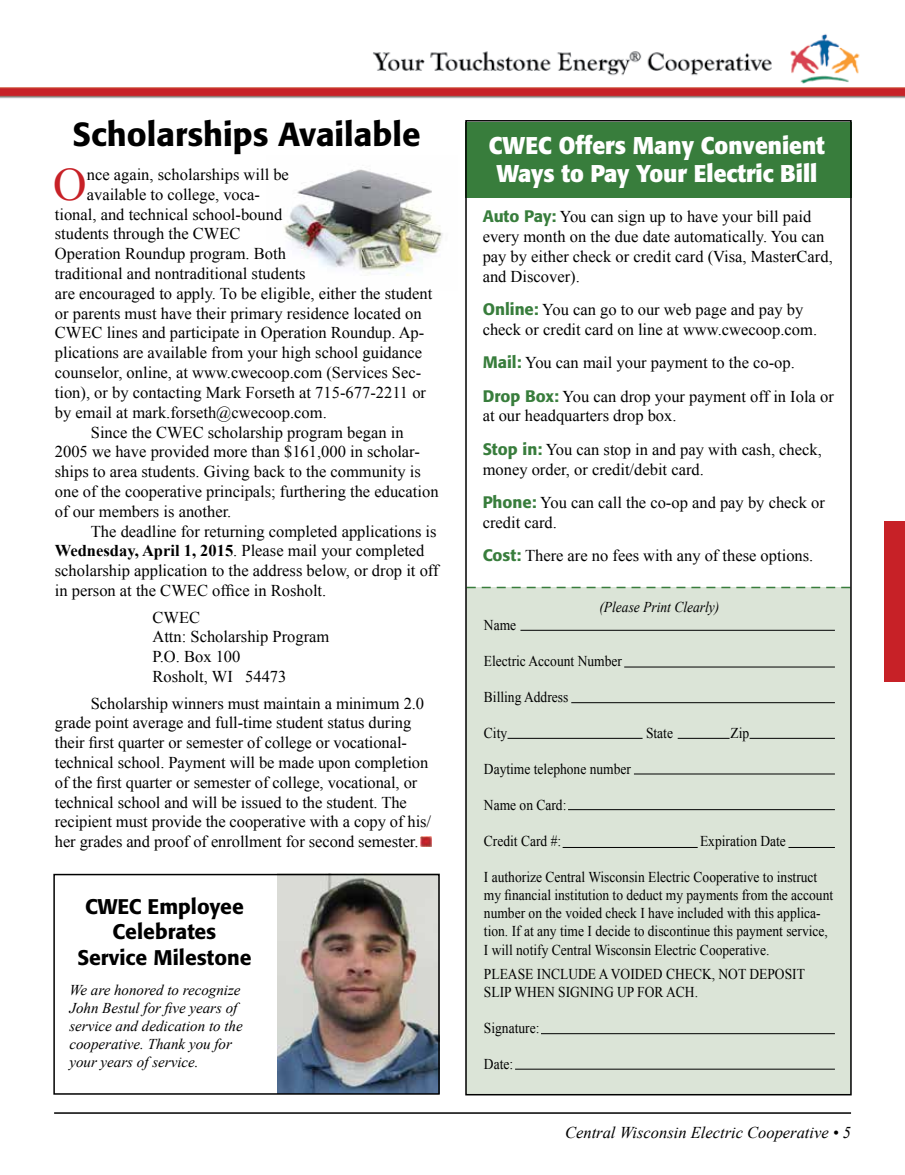
<style>
.page{position:relative;width:905px;height:1175px;background:#fff}
.page>*{position:absolute;margin:0;border:0;box-sizing:border-box;transform-origin:0 0}
.t1{font:46.35px "Times New Roman";color:#c72127}
.t2{font:500 33px "Formata";color:#000}
.t3{font:700 24px/28.8px "Formata";color:#fff;text-align:center;scale:.95 1}
.t4{font:500 21px/25.2px "Formata";color:#000;text-align:center}
.t5{font:16.5px/19.8px "Times New Roman";color:#000}
.t6{font:italic 16.5px "Times New Roman";color:#000}
.t7{font:15px/18px "Times New Roman";color:#000;scale:.9 1}
.t8{font:italic 15px/18px "Times New Roman";color:#000}
.t9{font:italic 15px "Times New Roman";color:#000;scale:.9 1}
.s1{font-weight:700}
.s2{font-family:"Formata";font-weight:500;color:#387d3c}
</style>
<div class="page">
<div style="left:466px;top:587px;width:384px;height:507px;background:#dbe4d7"></div>
<div style="left:465px;top:122px;width:386px;height:75px;background:#387d3c"></div>
<img style="left:284px;top:169px;width:159px;height:107px">
<hr style="left:54px;top:1112px;width:797px;height:1px;background:#000">
<div style="left:884px;top:521px;width:20px;height:160px;background:#c72127"></div>
<img style="left:0;top:34px;width:904px;height:88px">
<img style="left:278px;top:876px;width:159px;height:215px">
<div style="left:53px;top:873px;width:387px;height:221px;border:2px solid #000"></div>
<svg style="left:420px;top:836px;width:11px;height:10px"></svg>
<hr style="left:520px;top:630px;width:314px;height:1px;background:#000">
<hr style="left:624px;top:666px;width:210px;height:1px;background:#000">
<hr style="left:571px;top:702px;width:263px;height:1px;background:#000">
<hr style="left:507px;top:738px;width:135px;height:1px;background:#000">
<hr style="left:677px;top:738px;width:52px;height:1px;background:#000">
<hr style="left:749px;top:738px;width:85px;height:1px;background:#000">
<hr style="left:634px;top:773px;width:200px;height:1px;background:#000">
<hr style="left:568px;top:809px;width:266px;height:1px;background:#000">
<hr style="left:562px;top:847px;width:135px;height:1px;background:#000">
<hr style="left:788px;top:847px;width:46px;height:1px;background:#000">
<hr style="left:541px;top:1033px;width:293px;height:1px;background:#000">
<hr style="left:515px;top:1068px;width:319px;height:1px;background:#000">
<svg style="left:468px;top:586px;width:380px;height:2px"></svg>
<div style="left:465px;top:120px;width:386px;height:975px;border:2px solid #000"></div>
<h2 class="t2" style="left:73px;top:114px;width:349px">Scholarships Available</h2>
<h1 class="t1" style="left:53px;top:153px;width:35px">O</h1>
<p class="t5" style="left:87px;top:164px;width:204px">nce again, scholarships will be</p>
<p class="t5" style="left:87px;top:184px;width:175px">available to college, voca-</p>
<p class="t5" style="left:55px;top:204px;width:229px">tional, and technical school-bound</p>
<p class="t5" style="left:55px;top:224px;width:187px">students through the CWEC</p>
<p class="t5" style="left:55px;top:243px;width:232px">Operation Roundup program. Both</p>
<p class="t5" style="left:55px;top:263px;width:252px">traditional and nontraditional students</p>
<p class="t5" style="left:55px;top:283px;width:379px">are encouraged to apply. To be eligible, either the student</p>
<p class="t5" style="left:55px;top:303px;width:368px">or parents must have their primary residence located on</p>
<p class="t5" style="left:55px;top:323px;width:371px">CWEC lines and participate in Operation Roundup. Ap-</p>
<p class="t5" style="left:55px;top:342px;width:369px">plications are available from your high school guidance</p>
<p class="t5" style="left:55px;top:362px;width:368px">counselor, online, at www.cwecoop.com (Services Sec-</p>
<p class="t5" style="left:55px;top:382px;width:373px">tion), or by contacting Mark Forseth at 715-677-2211 or</p>
<p class="t5" style="left:55px;top:402px;width:273px">by email at mark.forseth@cwecoop.com.</p>
<p class="t5" style="left:91px;top:422px;width:314px">Since the CWEC scholarship program began in</p>
<p class="t5" style="left:55px;top:441px;width:366px">2005 we have provided more than $161,000 in scholar-</p>
<p class="t5" style="left:55px;top:461px;width:367px">ships to area students. Giving back to the community is</p>
<p class="t5" style="left:55px;top:481px;width:385px">one of the cooperative principals; furthering the education</p>
<p class="t5" style="left:55px;top:501px;width:178px">of our members is another.</p>
<p class="t5" style="left:91px;top:521px;width:347px">The deadline for returning completed applications is</p>
<p class="t5" style="left:55px;top:540px;width:371px"><span class="s1">Wednesday, April 1, 2015</span>. Please mail your completed</p>
<p class="t5" style="left:55px;top:560px;width:385px">scholarship application to the address below, or drop it off</p>
<p class="t5" style="left:55px;top:580px;width:273px">in person at the CWEC office in Rosholt.</p>
<p class="t5" style="left:152px;top:607px;width:178px">CWEC<br>Attn: Scholarship Program<br>P.O. Box 100<br>Rosholt, WI 54473</p>
<p class="t5" style="left:55px;top:693px;width:378px;text-indent:36px">Scholarship winners must maintain a minimum 2.0 grade point average and full-time student status during their first quarter or semester of college or vocational&shy;technical school. Payment will be made upon completion of the first quarter or semester of college, vocational, or technical school and will be issued to the student. The recipient must provide the cooperative with a copy of his/ her grades and proof of enrollment for second semester.</p>
<p class="t4" style="left:77px;top:894px;width:176px">CWEC Employee<br>Celebrates<br>Service Milestone</p>
<p class="t8" style="left:69px;top:980px;width:175px">We are honored to recognize<br>John Bestul for five years of service and dedication to the cooperative. Thank you for your years of service.</p>
<h3 class="t3" style="left:489px;top:130px;width:355px">CWEC Offers Many Convenient<br>Ways to Pay Your Electric Bill</h3>
<p class="t5" style="left:482px;top:207px;width:351px"><span class="s2">Auto Pay:</span> You can sign up to have your bill paid every month on the due date automatically. You can pay by either check or credit card (Visa, MasterCard, and Discover).</p>
<p class="t5" style="left:482px;top:299px;width:336px"><span class="s2">Online:</span> You can go to our web page and pay by check or credit card on line at www.cwecoop.com.</p>
<p class="t5" style="left:482px;top:346px;width:352px;line-height:33.3px"><span class="s2">Mail:</span> You can mail your payment to the co-op.<br><span class="s2">Drop Box:</span> You can drop your payment off in Iola or</p>
<p class="t5" style="left:482px;top:399px;width:341px;line-height:33.3px">at our headquarters drop box.<br><span class="s2">Stop in:</span> You can stop in and pay with cash, check,</p>
<p class="t5" style="left:482px;top:452px;width:344px;line-height:33.3px">money order, or credit/debit card.<br><span class="s2">Phone:</span> You can call the co-op and pay by check or</p>
<p class="t5" style="left:482px;top:505px;width:332px;line-height:33.3px">credit card.<br><span class="s2">Cost:</span> There are no fees with any of these options.</p>
<p class="t9" style="left:599px;top:597px;width:135px">(Please Print Clearly)</p>
<p class="t7" style="left:484px;top:616px;width:37px">Name</p>
<p class="t7" style="left:484px;top:652px;width:155px">Electric Account Number</p>
<p class="t7" style="left:484px;top:688px;width:95px">Billing Address</p>
<p class="t7" style="left:484px;top:724px;width:27px">City</p>
<p class="t7" style="left:646px;top:724px;width:31px">State</p>
<p class="t7" style="left:730px;top:724px;width:22px">Zip</p>
<p class="t7" style="left:484px;top:760px;width:165px">Daytime telephone number</p>
<p class="t7" style="left:484px;top:796px;width:93px">Name on Card:</p>
<p class="t7" style="left:484px;top:832px;width:87px">Credit Card #:</p>
<p class="t7" style="left:700px;top:832px;width:97px">Expiration Date</p>
<p class="t7" style="left:484px;top:868px;width:389px">I authorize Central Wisconsin Electric Cooperative to instruct my financial institution to deduct my payments from the account number on the voided check I have included with this applica&shy;tion. If at any time I decide to discontinue this payment service, I will notify Central Wisconsin Electric Cooperative.</p>
<p class="t7" style="left:484px;top:965px;width:358px">PLEASE INCLUDE A VOIDED CHECK, NOT DEPOSIT<br>SLIP WHEN SIGNING UP FOR ACH.</p>
<p class="t7" style="left:484px;top:1019px;width:63px">Signature:</p>
<p class="t7" style="left:484px;top:1055px;width:34px">Date:</p>
<p class="t6" style="left:565px;top:1121px;width:287px">Central Wisconsin Electric Cooperative • 5</p>
</div>
